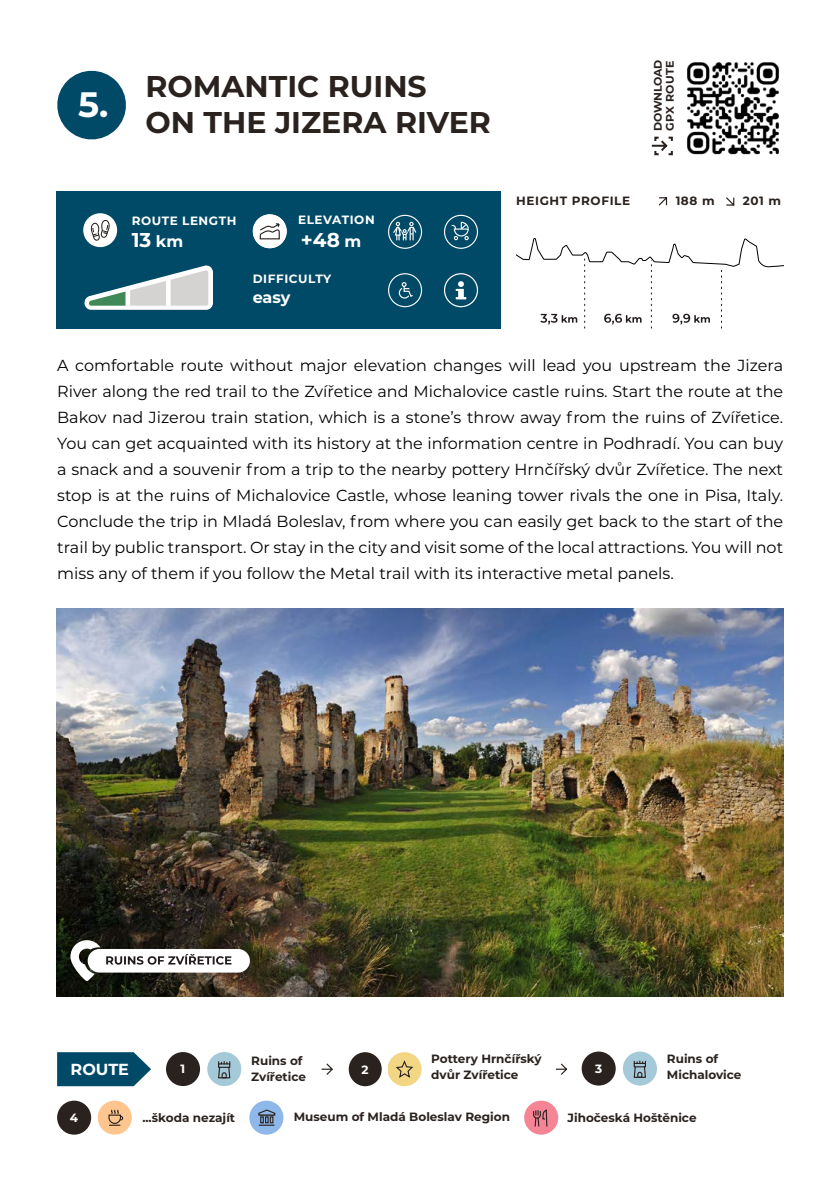
<style>
.page{position:relative;width:840px;height:1191px;background:#fff}
.page>*{position:absolute;margin:0;border:0;box-sizing:border-box;transform-origin:0 0}
.t1{font:700 35.2px "Montserrat";color:#fff}
.t2{font:700 30px/36px "Montserrat";color:#2a221e}
.t3{font:700 20px "Montserrat";color:#fff}
.t4{font:16px/26px "Montserrat";color:#000;text-align:justify}
.t5{font:700 16px "Montserrat";color:#fff}
.t6{font:700 12px/16px "Montserrat";color:#2a221e}
.t7{font:700 12px "Montserrat";letter-spacing:.05em;color:#fff}
.t8{font:700 12px "Montserrat";letter-spacing:.05em;color:#2a221e}
.t9{font:700 11px/12px "Montserrat";color:#2a221e}
.s1{font-size:16px}
</style>
<div class="page">
<div style="left:56px;top:192px;width:444px;height:137px;background:#004a68"></div>
<div style="left:83px;top:213px;width:34px;height:34px;background:#fff;border-radius:50%"></div>
<svg style="left:90px;top:220px;width:20px;height:21px"></svg>
<img style="left:687px;top:62px;width:92px;height:93px">
<svg style="left:57px;top:70px;width:69px;height:70px"></svg>
<svg style="left:252px;top:214px;width:34px;height:34px"></svg>
<div style="left:253px;top:215px;width:33px;height:33px;background:#fff;border-radius:50%"></div>
<div style="left:252px;top:214px;width:34px;height:34px;border:1px solid #fff;border-radius:50%"></div>
<svg style="left:259px;top:223px;width:21px;height:17px"></svg>
<svg style="left:84px;top:265px;width:129px;height:45px"></svg>
<div style="left:443px;top:215px;width:35px;height:34px;border:1px solid #fff;border-radius:50%"></div>
<svg style="left:451px;top:221px;width:18px;height:19px"></svg>
<div style="left:388px;top:273px;width:34px;height:34px;border:1px solid #fff;border-radius:50%"></div>
<svg style="left:398px;top:282px;width:15px;height:17px"></svg>
<svg style="left:455px;top:281px;width:11px;height:18px"></svg>
<div style="left:443px;top:273px;width:35px;height:34px;border:1px solid #fff;border-radius:50%"></div>
<div style="left:166px;top:1052px;width:34px;height:34px;background:#2a221e;border-radius:17px"></div>
<div style="left:207px;top:1052px;width:34px;height:34px;background:#a4c9d9;border-radius:50%"></div>
<svg style="left:218px;top:1061px;width:13px;height:18px"></svg>
<div style="left:581px;top:1051px;width:34px;height:34px;background:#2a221e;border-radius:17px"></div>
<div style="left:622px;top:1051px;width:34px;height:34px;background:#a4c9d9;border-radius:50%"></div>
<svg style="left:633px;top:1061px;width:13px;height:17px"></svg>
<div style="left:249px;top:1100px;width:34px;height:34px;background:#8eb8ea;border-radius:50%"></div>
<svg style="left:258px;top:1109px;width:18px;height:16px"></svg>
<div style="left:57px;top:1100px;width:34px;height:34px;background:#2a221e;border-radius:17px"></div>
<div style="left:98px;top:1100px;width:34px;height:34px;background:#ffc58f;border-radius:50%"></div>
<svg style="left:108px;top:1109px;width:16px;height:16px"></svg>
<div style="left:524px;top:1100px;width:34px;height:34px;background:#f58595;border-radius:50%"></div>
<svg style="left:533px;top:1110px;width:14px;height:17px"></svg>
<svg style="left:516px;top:238px;width:266px;height:90px"></svg>
<svg style="left:658px;top:197px;width:9px;height:9px"></svg>
<svg style="left:726px;top:197px;width:9px;height:9px"></svg>
<svg style="left:57px;top:1052px;width:94px;height:34px;background:#185b76"></svg>
<svg style="left:555px;top:1063px;width:13px;height:12px"></svg>
<svg style="left:321px;top:1063px;width:12px;height:12px"></svg>
<svg style="left:651px;top:136px;width:22px;height:20px"></svg>
<img style="left:57px;top:609px;width:725px;height:387px">
<div style="left:88px;top:949px;width:162px;height:23px;background:#fff;border-radius:12px"></div>
<svg style="left:106px;top:954px;width:125px;height:10px"></svg>
<svg style="left:70px;top:940px;width:30px;height:41px"></svg>
<div style="left:348px;top:1052px;width:33px;height:34px;background:#2a221e;border-radius:17px"></div>
<div style="left:388px;top:1052px;width:33px;height:34px;background:#f3d684;border-radius:50%"></div>
<svg style="left:395px;top:1060px;width:18px;height:18px"></svg>
<div style="left:388px;top:215px;width:34px;height:34px;border:1px solid #fff;border-radius:50%"></div>
<svg style="left:392px;top:222px;width:25px;height:18px"></svg>
<h1 class="t1" style="left:78px;top:79px;width:32px">5.</h1>
<h2 class="t2" style="left:145px;top:67px;width:347px">ROMANTIC RUINS<br>ON THE JIZERA RIVER</h2>
<p class="t7" style="left:132px;top:212px;width:106px">ROUTE LENGTH</p>
<p class="t3" style="left:132px;top:226px;width:53px">13 <span class="s1">km</span></p>
<p class="t7" style="left:298px;top:211px;width:78px">ELEVATION</p>
<p class="t3" style="left:300px;top:225px;width:62px">+48 <span class="s1">m</span></p>
<p class="t7" style="left:252px;top:270px;width:80px">DIFFICULTY</p>
<p class="t5" style="left:252px;top:286px;width:39px">easy</p>
<p class="t9" style="left:651px;top:131px;width:73px;rotate:-90deg">DOWNLOAD<br>GPX ROUTE</p>
<p class="t8" style="left:516px;top:192px;width:115px">HEIGHT PROFILE</p>
<p class="t6" style="left:675px;top:192px;width:40px">188 m</p>
<p class="t6" style="left:742px;top:192px;width:40px">201 m</p>
<p class="t4" style="left:57px;top:352px;width:727px">A comfortable route without major elevation changes will lead you upstream the Jizera River along the red trail to the Zvířetice and Michalovice castle ruins. Start the route at the Bakov nad Jizerou train station, which is a stone’s throw away from the ruins of Zvířetice.<br>You can get acquainted with its history at the information centre in Podhradí. You can buy a snack and a souvenir from a trip to the nearby pottery Hrnčířský dvůr Zvířetice. The next stop is at the ruins of Michalovice Castle, whose leaning tower rivals the one in Pisa, Italy.<br>Conclude the trip in Mladá Boleslav, from where you can easily get back to the start of the trail by public transport. Or stay in the city and visit some of the local attractions. You will not miss any of them if you follow the Metal trail with its interactive metal panels.</p>
<p class="t7" style="left:180px;top:1060px;width:6px">1</p>
<p class="t6" style="left:251px;top:1051px;width:56px">Ruins of<br>Zvířetice</p>
<p class="t7" style="left:594px;top:1060px;width:9px">3</p>
<p class="t6" style="left:666px;top:1050px;width:76px">Ruins of<br>Michalovice</p>
<p class="t5" style="left:71px;top:1058px;width:60px">ROUTE</p>
<p class="t7" style="left:361px;top:1060px;width:9px">2</p>
<p class="t6" style="left:431px;top:1050px;width:112px">Pottery Hrnčířský dvůr Zvířetice</p>
<p class="t7" style="left:70px;top:1109px;width:10px">4</p>
<p class="t6" style="left:142px;top:1109px;width:94px">...škoda nezajít</p>
<p class="t6" style="left:293px;top:1108px;width:217px">Museum of Mladá Boleslav Region</p>
<p class="t6" style="left:567px;top:1109px;width:130px">Jihočeská Hoštěnice</p>
</div>
